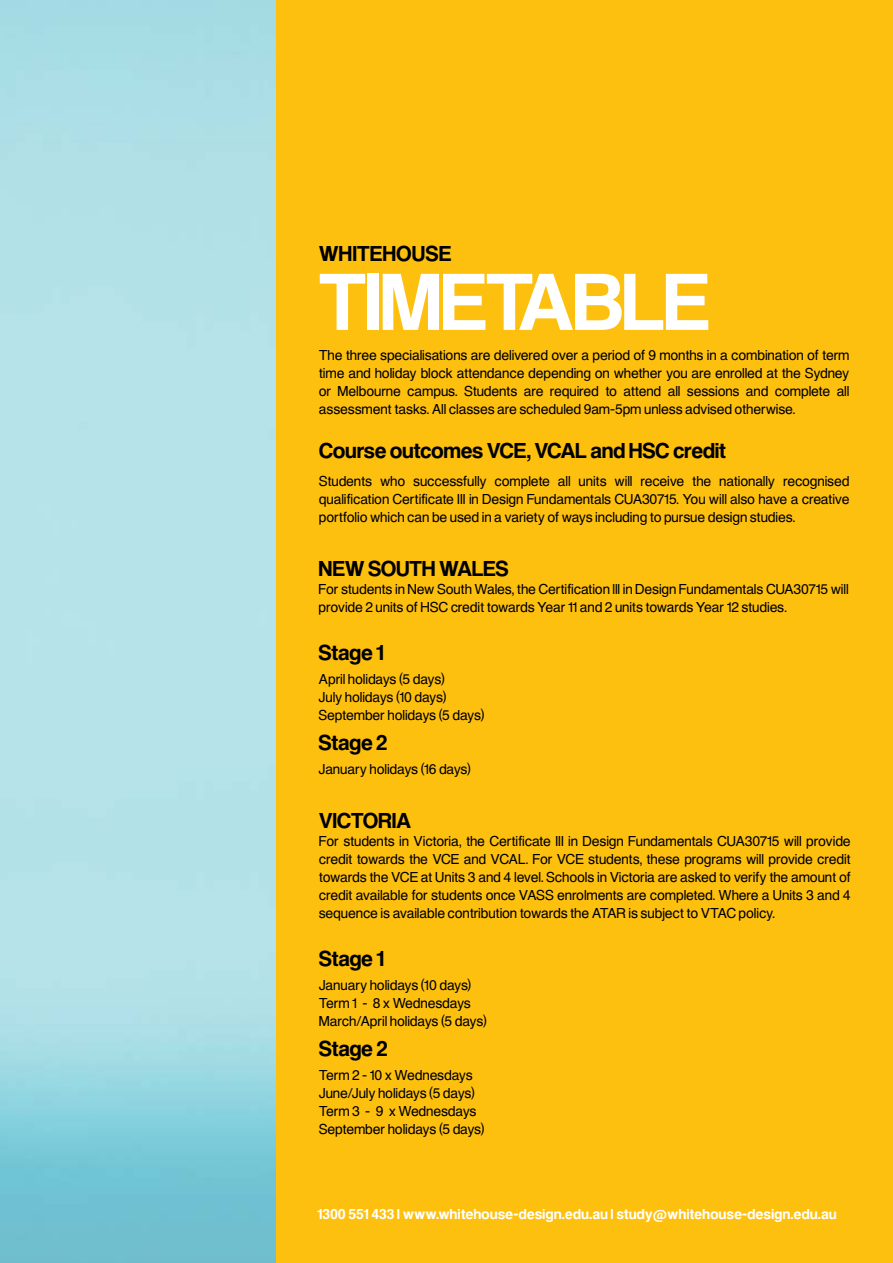
<style>
.page{position:relative;width:893px;height:1263px;background:#fff}
.page>*{position:absolute;margin:0;border:0;box-sizing:border-box;transform-origin:0 0}
.t1{font:500 84px "Europa Grotesk SH";color:#fff}
.t2{font:500 22.5px "Europa Grotesk SH";letter-spacing:.01em;color:#000}
.t3{font:500 22.5px "Europa Grotesk SH";letter-spacing:.03em;color:#000}
.t4{font:15px/18px "Europa Grotesk SH";letter-spacing:.035em;color:#000}
.t5{font:500 15px "Europa Grotesk SH";letter-spacing:.035em;color:#fff}
</style>
<div class="page">
<div style="left:276px;top:0;width:617px;height:1263px;background:#fec00f"></div>
<h2 class="t3" style="left:319px;top:241px;width:133px">WHITEHOUSE</h2>
<h1 class="t1" style="left:319px;top:258px;width:391px">TIMETABLE</h1>
<p class="t4" style="left:319px;top:346px;width:531px;text-align:justify">The three specialisations are delivered over a period of 9 months in a combination of term time and holiday block attendance depending on whether you are enrolled at the Sydney or Melbourne campus. Students are required to attend all sessions and complete all assessment tasks. All classes are scheduled 9am-5pm unless advised otherwise.</p>
<h2 class="t2" style="left:319px;top:438px;width:408px">Course outcomes VCE, VCAL and HSC credit</h2>
<p class="t4" style="left:319px;top:472px;width:531px;text-align:justify">Students who successfully complete all units will receive the nationally recognised qualification Certificate III in Design Fundamentals CUA30715. You will also have a creative portfolio which can be used in a variety of ways including to pursue design studies.</p>
<h2 class="t2" style="left:319px;top:557px;width:191px">NEW SOUTH WALES</h2>
<p class="t4" style="left:319px;top:580px;width:531px">For students in New South Wales, the Certification lll in Design Fundamentals CUA30715 will provide 2 units of HSC credit towards Year 11 and 2 units towards Year 12 studies.</p>
<h2 class="t2" style="left:319px;top:641px;width:66px">Stage 1</h2>
<p class="t4" style="left:319px;top:670px;width:167px">April holidays (5 days)<br>July holidays (10 days)<br>September holidays (5 days)</p>
<h2 class="t2" style="left:319px;top:731px;width:70px">Stage 2</h2>
<p class="t4" style="left:319px;top:760px;width:153px">January holidays (16 days)</p>
<h2 class="t2" style="left:319px;top:809px;width:93px">VICTORIA</h2>
<p class="t4" style="left:319px;top:832px;width:533px;text-align:justify">For students in Victoria, the Certificate III in Design Fundamentals CUA30715 will provide credit towards the VCE and VCAL. For VCE students, these programs will provide credit towards the VCE at Units 3 and 4 level. Schools in Victoria are asked to verify the amount of credit available for students once VASS enrolments are completed. Where a Units 3 and 4 sequence is available contribution towards the ATAR is subject to VTAC policy.</p>
<h2 class="t2" style="left:319px;top:947px;width:66px">Stage 1</h2>
<p class="t4" style="left:319px;top:976px;width:169px">January holidays (10 days)<br>Term 1 - 8 x Wednesdays<br>March/April holidays (5 days)</p>
<h2 class="t2" style="left:319px;top:1037px;width:70px">Stage 2</h2>
<p class="t4" style="left:319px;top:1066px;width:167px">Term 2 - 10 x Wednesdays<br>June/July holidays (5 days)<br>Term 3 - 9 x Wednesdays<br>September holidays (5 days)</p>
<p class="t5" style="left:317px;top:1206px;width:521px">1300 551 433 l www.whitehouse-design.edu.au l study@whitehouse-design.edu.au</p>
</div>
